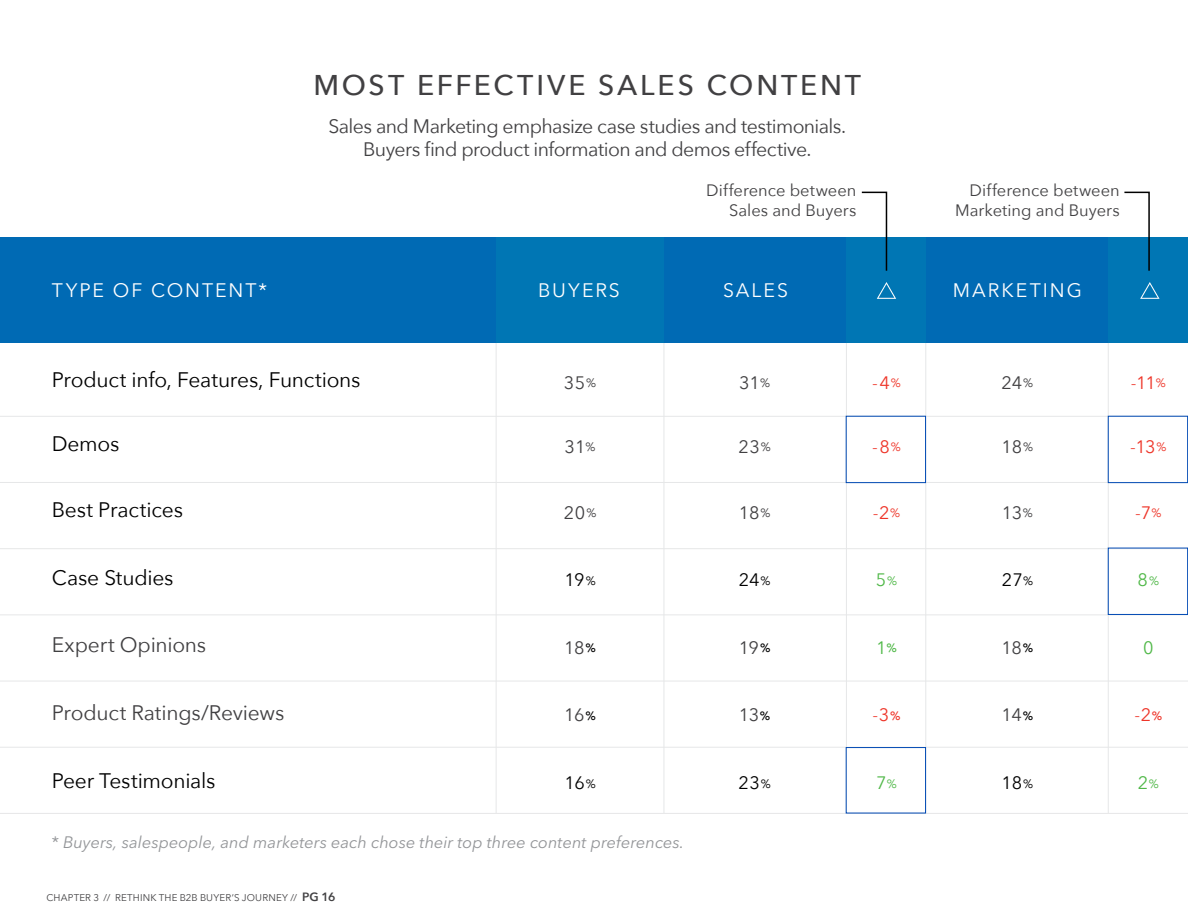
<style>
.page{position:relative;width:1188px;height:918px;background:#fff}
.page>*{position:absolute;margin:0;border:0;box-sizing:border-box;transform-origin:0 0}
.t1{font:500 28.5px "Avenir Next";letter-spacing:.1em;color:#414042}
.t2{font:21px "Avenir Next";letter-spacing:-.01em;color:#000}
.t3{font:21px "Avenir Next";letter-spacing:-.015em;color:#414042}
.t4{font:19.5px/22.5px "Avenir Next";letter-spacing:-.03em;color:#414042;text-align:center}
.t5{font:19.5px "Avenir Next";letter-spacing:.105em;color:#fff}
.t6{font:18px "Avenir Next";letter-spacing:-.01em;color:#414042}
.t7{font:18px "Avenir Next";color:#ee3529}
.t8{font:18px "Avenir Next";letter-spacing:-.005em;color:#000}
.t9{font:18px "Avenir Next";color:#50b848}
.t10{font:italic 16.5px "Avenir Next LT Pro";color:#939598}
.t11{font:16.5px/19.8px "Avenir Next";color:#414042;text-align:right}
.t12{font:9.75px "Avenir Next";letter-spacing:.02em;color:#414042}
.s1{font-size:12px}
.s2{font-weight:500;font-size:12px;color:#000}
.s3{font-weight:500;font-size:12px}
.s4{font-style:normal}
.s5{font-weight:600;font-size:12px}
</style>
<div class="page">
<hr style="left:496px;top:342px;width:1px;height:471px;background:#e6e7e8">
<hr style="left:664px;top:342px;width:1px;height:471px;background:#e6e7e8">
<hr style="left:846px;top:342px;width:1px;height:471px;background:#e6e7e8">
<hr style="left:925px;top:342px;width:1px;height:471px;background:#e6e7e8">
<hr style="left:1108px;top:342px;width:1px;height:471px;background:#e6e7e8">
<div style="left:0;top:238px;width:1188px;height:105px;background:#006ab4"></div>
<div style="left:496px;top:238px;width:168px;height:105px;background:#0076b4"></div>
<div style="left:846px;top:238px;width:80px;height:105px;background:#0076b4"></div>
<div style="left:1108px;top:238px;width:80px;height:105px;background:#0076b4"></div>
<hr style="left:0;top:416px;width:1188px;height:1px;background:#e6e7e8">
<hr style="left:0;top:482px;width:1188px;height:1px;background:#e6e7e8">
<hr style="left:0;top:548px;width:1188px;height:1px;background:#e6e7e8">
<hr style="left:0;top:614px;width:1188px;height:1px;background:#e6e7e8">
<hr style="left:0;top:681px;width:1188px;height:1px;background:#e6e7e8">
<hr style="left:0;top:747px;width:1188px;height:1px;background:#e6e7e8">
<hr style="left:0;top:813px;width:1188px;height:1px;background:#e6e7e8">
<svg style="left:877px;top:282px;width:19px;height:17px"></svg>
<svg style="left:1140px;top:282px;width:20px;height:17px"></svg>
<div style="left:846px;top:416px;width:80px;height:67px;border:1px solid #0049b4"></div>
<div style="left:846px;top:747px;width:80px;height:66px;border:1px solid #0049b4"></div>
<div style="left:1108px;top:416px;width:80px;height:67px;border:1px solid #0049b4"></div>
<div style="left:1108px;top:548px;width:80px;height:67px;border:1px solid #0049b4"></div>
<svg style="left:860px;top:191px;width:28px;height:80px"></svg>
<svg style="left:1123px;top:191px;width:28px;height:80px"></svg>
<p class="t5" style="left:52px;top:273px;width:76px">Type of</p>
<p class="t5" style="left:151px;top:273px;width:32px">Content</p>
<p class="t5" style="left:259px;top:273px;width:10px">*</p>
<h1 class="t1" style="left:313px;top:61px;width:542px">M OST EFFECTIVE SALES CONTENT</h1>
<p class="t4" style="left:328px;top:114px;width:519px">Sales and Marketing emphasize case studies and testimonials.<br>Buyers find product information and demos effective.</p>
<p class="t11" style="left:706px;top:180px;width:152px">Difference between<br>Sales and Buyers</p>
<p class="t11" style="left:955px;top:180px;width:166px">Difference between<br>Marketing and Buyers</p>
<p class="t5" style="left:538px;top:273px;width:83px">buyers</p>
<p class="t5" style="left:723px;top:273px;width:67px">Sales</p>
<p class="t5" style="left:953px;top:273px;width:15px">marketing</p>
<p class="t2" style="left:52px;top:362px;width:310px">Product info, Features, Functions</p>
<p class="t6" style="left:564px;top:367px;width:34px">35<span class="s1">%</span></p>
<p class="t6" style="left:739px;top:367px;width:32px">31<span class="s1">%</span></p>
<p class="t7" style="left:872px;top:367px;width:30px">-4<span class="s1">%</span></p>
<p class="t6" style="left:1002px;top:367px;width:33px">24<span class="s1">%</span></p>
<p class="t7" style="left:1131px;top:367px;width:36px">-11<span class="s1">%</span></p>
<p class="t2" style="left:52px;top:426px;width:69px">Demos</p>
<p class="t6" style="left:565px;top:431px;width:32px">31<span class="s1">%</span></p>
<p class="t6" style="left:738px;top:431px;width:34px">23<span class="s1">%</span></p>
<p class="t7" style="left:872px;top:431px;width:30px">-8<span class="s1">%</span></p>
<p class="t6" style="left:1002px;top:431px;width:33px">18<span class="s1">%</span></p>
<p class="t7" style="left:1130px;top:431px;width:38px">-13<span class="s1">%</span></p>
<p class="t2" style="left:52px;top:492px;width:133px">Best Practices</p>
<p class="t6" style="left:564px;top:497px;width:34px">20<span class="s1">%</span></p>
<p class="t6" style="left:739px;top:497px;width:33px">18<span class="s1">%</span></p>
<p class="t7" style="left:873px;top:497px;width:29px">-2<span class="s1">%</span></p>
<p class="t6" style="left:1002px;top:497px;width:33px">13<span class="s1">%</span></p>
<p class="t7" style="left:1135px;top:497px;width:28px">-7<span class="s1">%</span></p>
<p class="t2" style="left:52px;top:560px;width:123px">Case Studies</p>
<p class="t8" style="left:564px;top:565px;width:33px">19<span class="s1">%</span></p>
<p class="t8" style="left:739px;top:565px;width:33px">24<span class="s1">%</span></p>
<p class="t9" style="left:876px;top:565px;width:23px">5<span class="s1">%</span></p>
<p class="t8" style="left:1002px;top:565px;width:33px">27<span class="s1">%</span></p>
<p class="t9" style="left:1138px;top:565px;width:23px">8<span class="s1">%</span></p>
<p class="t3" style="left:52px;top:627px;width:156px">Expert Opinions</p>
<p class="t6" style="left:564px;top:632px;width:34px">18<span class="s2">%</span></p>
<p class="t6" style="left:739px;top:632px;width:33px">19<span class="s2">%</span></p>
<p class="t9" style="left:876px;top:632px;width:22px">1<span class="s3">%</span></p>
<p class="t6" style="left:1001px;top:632px;width:34px">18<span class="s2">%</span></p>
<p class="t9" style="left:1143px;top:632px;width:12px">0</p>
<p class="t3" style="left:52px;top:695px;width:234px">Product Ratings/Reviews</p>
<p class="t6" style="left:564px;top:700px;width:33px">16<span class="s2">%</span></p>
<p class="t6" style="left:739px;top:700px;width:33px">13<span class="s2">%</span></p>
<p class="t7" style="left:872px;top:700px;width:30px">-3<span class="s3">%</span></p>
<p class="t6" style="left:1002px;top:700px;width:33px">14<span class="s2">%</span></p>
<p class="t7" style="left:1134px;top:700px;width:29px">-2<span class="s3">%</span></p>
<p class="t2" style="left:52px;top:763px;width:165px">Peer Testimonials</p>
<p class="t8" style="left:564px;top:768px;width:33px">16<span class="s1">%</span></p>
<p class="t8" style="left:738px;top:768px;width:34px">23<span class="s1">%</span></p>
<p class="t9" style="left:876px;top:768px;width:22px">7<span class="s1">%</span></p>
<p class="t8" style="left:1002px;top:768px;width:33px">18<span class="s1">%</span></p>
<p class="t9" style="left:1138px;top:768px;width:23px">2<span class="s1">%</span></p>
<p class="t10" style="left:52px;top:832px;width:634px"><span class="s4">*</span> Buyers, salespeople, and marketers each chose their top three content preferences.</p>
<p class="t12" style="left:46px;top:890px;width:15px">Chapter</p>
<p class="t12" style="left:93px;top:890px;width:244px">3 // rethink the b2b buyer’s journey // <span class="s5">pg 16</span></p>
</div>
